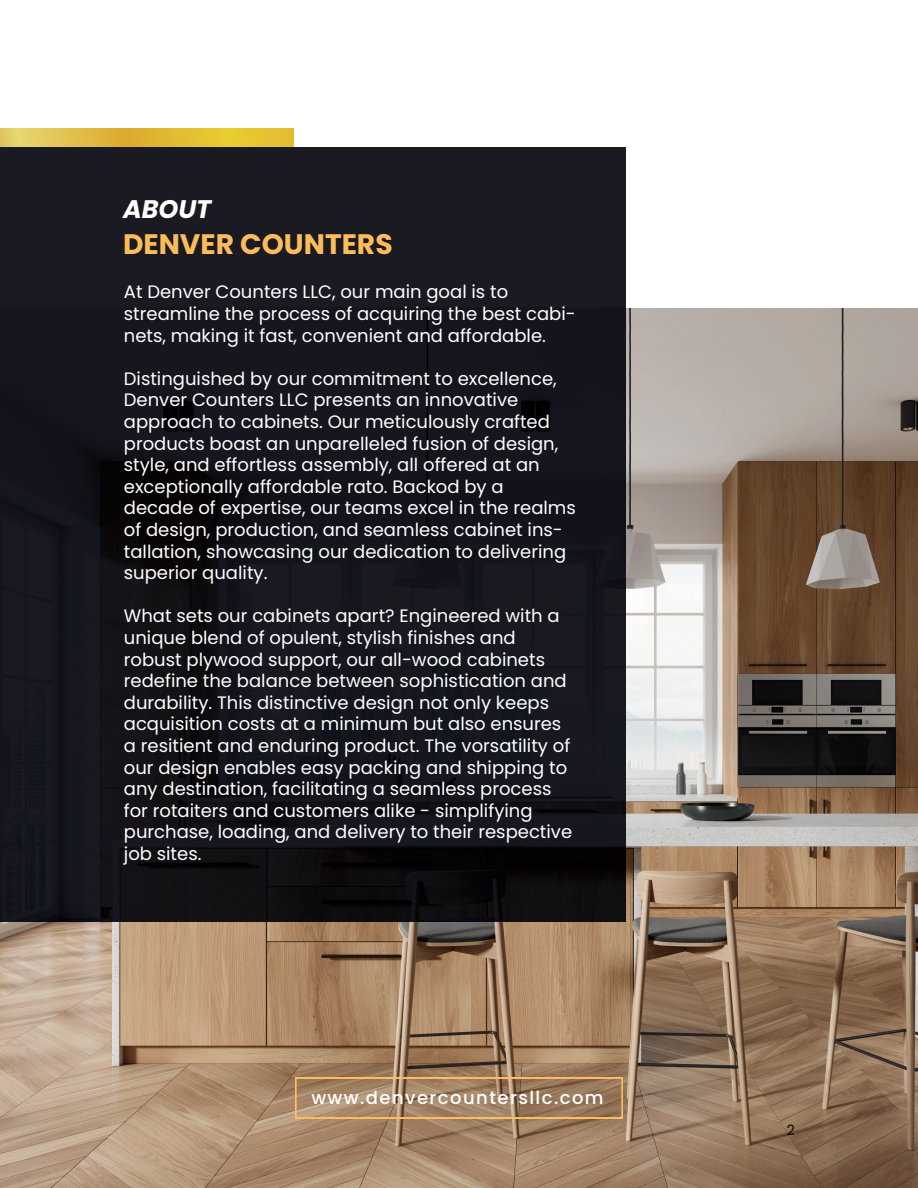
<style>
.page{position:relative;width:918px;height:1188px;background:#fff}
.page>*{position:absolute;margin:0;border:0;box-sizing:border-box;transform-origin:0 0}
.t1{font:700 28.2px "Poppins";color:#fcbc58}
.t2{font:italic 700 25.35px "Poppins";color:#fff}
.t3{font:18px/21.6px "Poppins";color:#fff}
.t4{font:500 18px "Poppins";letter-spacing:.08em;color:#fff}
.t5{font:14.1px "Poppins";color:#080704}
</style>
<div class="page">
<img style="left:0;top:308px;width:918px;height:880px">
<svg style="left:0;top:129px;width:294px;height:18px;background:#e2c03f"></svg>
<svg style="left:296px;top:1078px;width:326px;height:40px;background:#a48363"></svg>
<div style="left:0;top:147px;width:626px;height:161px;background:#1a1a22"></div>
<img style="left:0;top:308px;width:626px;height:614px">
<h2 class="t2" style="left:123px;top:194px;width:90px">ABOUT</h2>
<h1 class="t1" style="left:123px;top:227px;width:271px">DENVER COUNTERS</h1>
<p class="t3" style="left:124px;top:281px;width:453px">At Denver Counters LLC, our main goal is to streamline the process of acquiring the best cabi&shy;nets, making it fast, convenient and affordable.</p>
<p class="t3" style="left:124px;top:368px;width:454px">Distinguished by our commitment to excellence, Denver Counters LLC presents an innovative approach to cabinets. Our meticulously crafted products boast an unparelleled fusion of design, style, and effortless assembly, all offered at an exceptionally affordable rato. Backod by a decade of expertise, our teams excel in the realms of design, production, and seamless cabinet ins&shy;tallation, showcasing our dedication to delivering superior quality.</p>
<p class="t3" style="left:124px;top:605px;width:450px">What sets our cabinets apart? Engineered with a unique blend of opulent, stylish finishes and robust plywood support, our all-wood cabinets redefine the balance between sophistication and durability. This distinctive design not only keeps acquisition costs at a minimum but also ensures a resitient and enduring product. The vorsatility of our design enables easy packing and shipping to any destination, facilitating a seamless process for rotaiters and customers alike - simplifying purchase, loading, and delivery to their respective job sites.</p>
<p class="t4" style="left:311px;top:1087px;width:294px">www.denvercountersllc.com</p>
<p class="t5" style="left:787px;top:1122px;width:10px">2</p>
</div>
